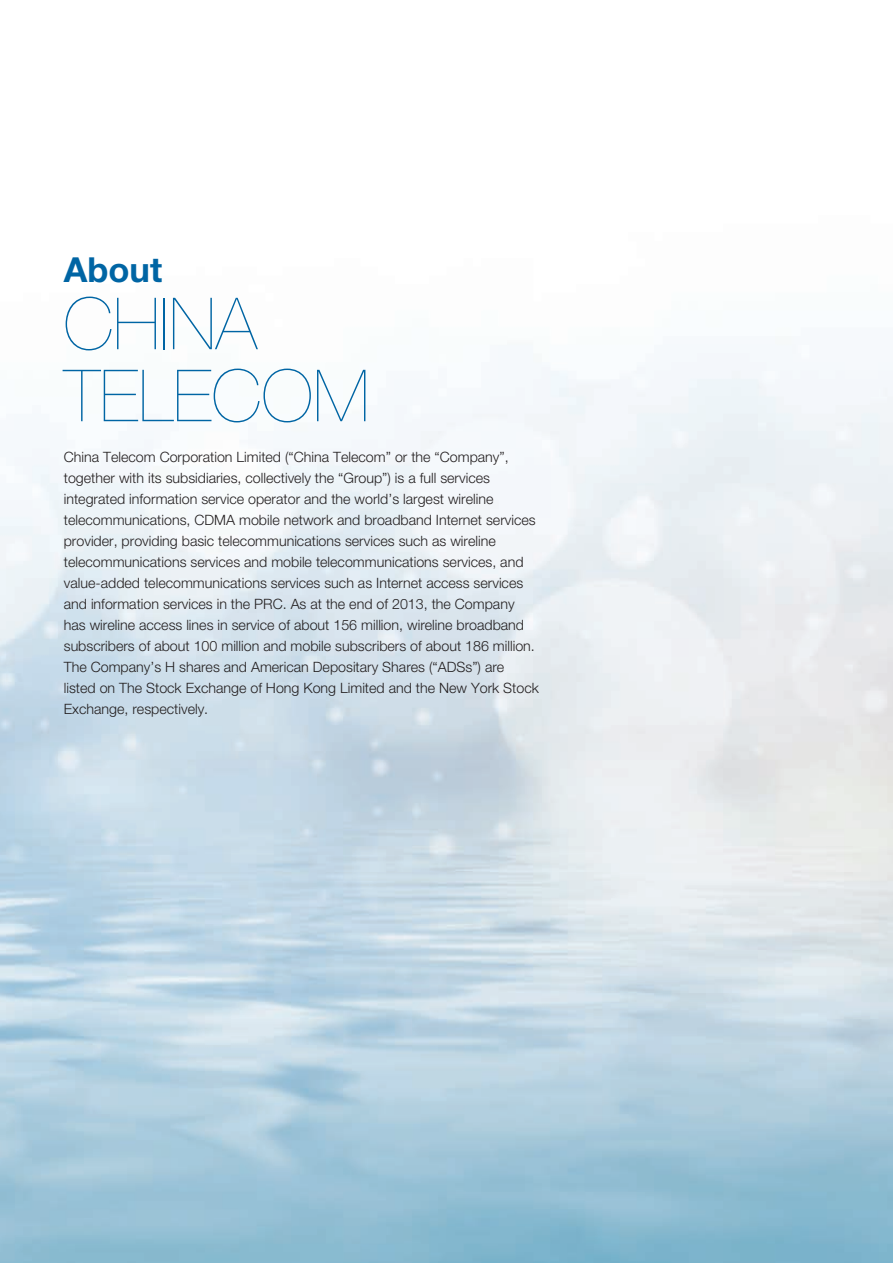
<style>
.page{position:relative;width:893px;height:1263px;background:#fff}
.page>*{position:absolute;margin:0;border:0;box-sizing:border-box;transform-origin:0 0}
.t1{font:200 72px/72px "Helvetica Neue LT Std";color:#0065a4}
.t2{font:700 34.5px "Helvetica Neue LT Std";color:#0065a4}
.t3{font:300 14.25px/21px "Helvetica Neue LT Std";color:#231f20}
</style>
<div class="page">
<h2 class="t2" style="left:64px;top:257px;width:100px">About</h2>
<h1 class="t1" style="left:64px;top:295px;width:307px">CHINA<br>TELECOM</h1>
<p class="t3" style="left:64px;top:448px;width:476px">China Telecom Corporation Limited (“China Telecom” or the “Company”, together with its subsidiaries, collectively the “Group”) is a full services integrated information service operator and the world’s largest wireline telecommunications, CDMA mobile network and broadband Internet services provider, providing basic telecommunications services such as wireline telecommunications services and mobile telecommunications services, and value-added telecommunications services such as Internet access services and information services in the PRC. As at the end of 2013, the Company has wireline access lines in service of about 156 million, wireline broadband subscribers of about 100 million and mobile subscribers of about 186 million.<br>The Company’s H shares and American Depositary Shares (“ADSs”) are listed on The Stock Exchange of Hong Kong Limited and the New York Stock Exchange, respectively.</p>
</div>
